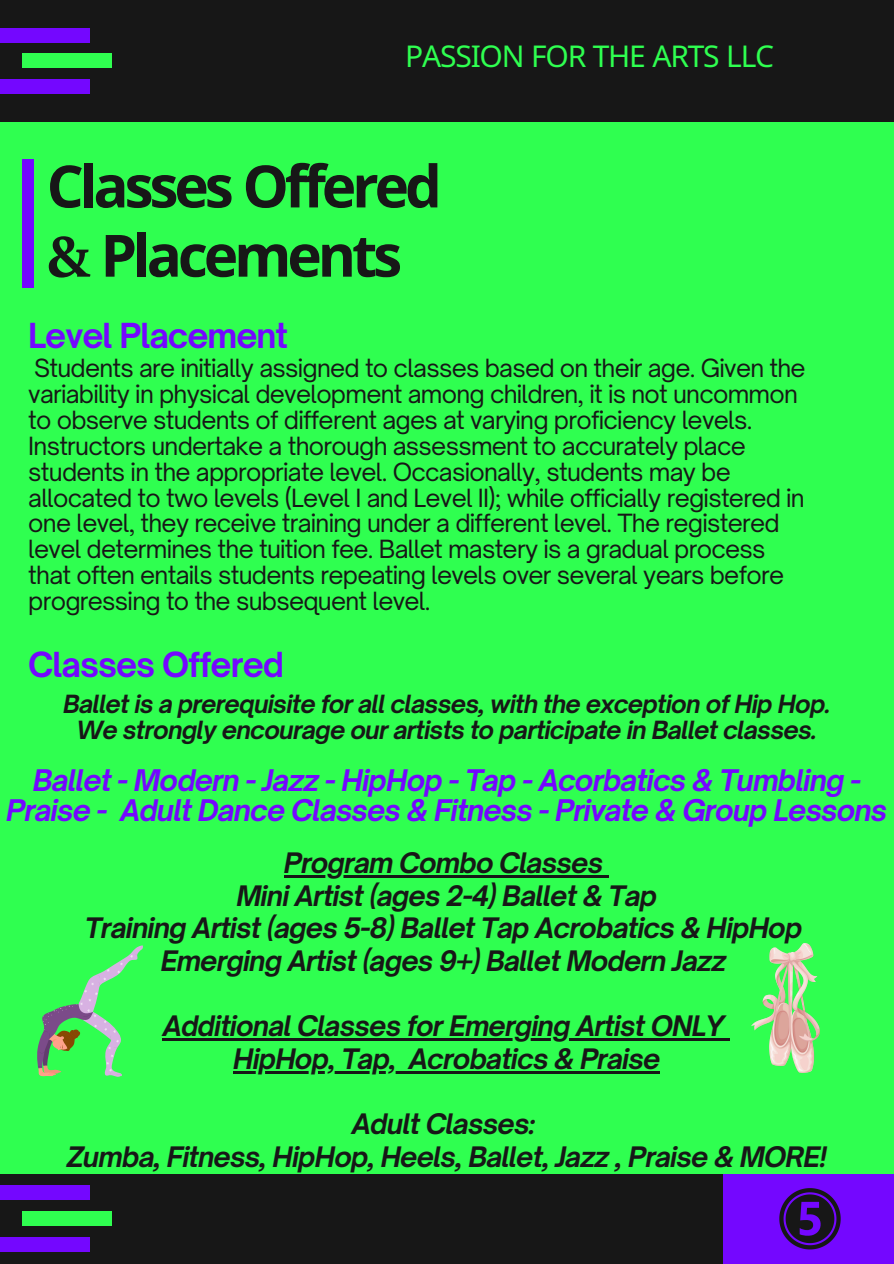
<style>
.page{position:relative;width:894px;height:1264px;background:#fff}
.page>*{position:absolute;margin:0;border:0;box-sizing:border-box;transform-origin:0 0}
.t1{font:700 58.35px "Noto Sans";letter-spacing:-.07em;color:#171717}
.t2{font:700 33px "Open Sauce One";letter-spacing:-.03em;color:#7407ff}
.t3{font:30px "Noto Sans";letter-spacing:-.04em;color:#2fff50}
.t4{font:italic 700 28.5px/30.3px "Open Sauce One";letter-spacing:-.03em;color:#7407ff;text-align:center}
.t5{font:italic 700 27px/32.7px "Open Sauce One";letter-spacing:-.03em;color:#171717;text-align:center}
.t6{font:24px/25.8px "Open Sauce One";letter-spacing:-.03em;color:#171717}
.t7{font:italic 700 24px/25.8px "Open Sauce One";letter-spacing:-.03em;color:#171717;text-align:center}
.s1{font-family:"Vesper Devanagari Pro"}
</style>
<div class="page">
<div style="left:0;top:0;width:893px;height:1263px;background:#2fff50"></div>
<div style="left:0;top:0;width:893px;height:122px;background:#171717"></div>
<div style="left:0;top:28px;width:89px;height:14px;background:#7407ff"></div>
<div style="left:22px;top:54px;width:90px;height:14px;background:#2fff50"></div>
<div style="left:0;top:80px;width:89px;height:14px;background:#7407ff"></div>
<div style="left:707px;top:1174px;width:186px;height:89px;background:#7407ff"></div>
<div style="left:0;top:1174px;width:722px;height:89px;background:#171717"></div>
<div style="left:0;top:1185px;width:89px;height:15px;background:#7407ff"></div>
<div style="left:22px;top:1211px;width:90px;height:15px;background:#2fff50"></div>
<div style="left:0;top:1237px;width:89px;height:15px;background:#7407ff"></div>
<div style="left:22px;top:159px;width:12px;height:129px;background:#7407ff"></div>
<svg style="left:779px;top:1188px;width:61px;height:61px"></svg>
<hr style="left:284px;top:875px;width:318px;height:2px;background:#171717">
<svg style="left:602px;top:875px;width:6px;height:2px"></svg>
<hr style="left:163px;top:1038px;width:560px;height:2px;background:#171717">
<svg style="left:723px;top:1038px;width:7px;height:2px"></svg>
<hr style="left:233px;top:1071px;width:163px;height:2px;background:#171717">
<svg style="left:396px;top:1071px;width:12px;height:2px"></svg>
<hr style="left:408px;top:1071px;width:251px;height:2px;background:#171717">
<img style="left:751px;top:943px;width:68px;height:129px">
<svg style="left:37px;top:945px;width:106px;height:132px"></svg>
<h3 class="t3" style="left:405px;top:35px;width:370px">PASSION FOR THE ARTS LLC</h3>
<h5 class="t1" style="left:47px;top:145px;width:396px">Classes Offered</h5>
<h4 class="t1" style="left:47px;top:214px;width:357px"><span class="s1">&amp;</span> Placements</h4>
<h4 class="t2" style="left:28px;top:315px;width:261px">Level Placement</h4>
<h4 class="t6" style="left:28px;top:355px;width:778px">Students are initially assigned to classes based on their age. Given the variability in physical development among children, it is not uncommon to observe students of different ages at varying proficiency levels.<br>Instructors undertake a thorough assessment to accurately place students in the appropriate level. Occasionally, students may be allocated to two levels (Level I and Level II); while officially registered in one level, they receive training under a different level. The registered level determines the tuition fee. Ballet mastery is a gradual process that often entails students repeating levels over several years before progressing to the subsequent level.</h4>
<h4 class="t2" style="left:28px;top:644px;width:257px">Classes Offered</h4>
<p class="t7" style="left:63px;top:690px;width:768px">Ballet is a prerequisite for all classes, with the exception of Hip Hop.<br>We strongly encourage our artists to participate in Ballet classes.</p>
<p class="t4" style="left:6px;top:765px;width:882px">Ballet - Modern - Jazz - HipHop - Tap - Acorbatics &amp; Tumbling -<br>Praise - Adult Dance Classes &amp; Fitness - Private &amp; Group Lessons</p>
<h2 class="t5" style="left:85px;top:846px;width:719px">Program Combo Classes<br>Mini Artist (ages 2-4) Ballet &amp; Tap<br>Training Artist (ages 5-8) Ballet Tap Acrobatics &amp; HipHop Emerging Artist (ages 9+) Ballet Modern Jazz</h2>
<h1 class="t5" style="left:163px;top:1009px;width:563px">Additional Classes for Emerging Artist ONLY</h1>
<h1 class="t5" style="left:233px;top:1042px;width:428px">HipHop, Tap, Acrobatics &amp; Praise</h1>
<h1 class="t5" style="left:352px;top:1107px;width:185px">Adult Classes:</h1>
<h3 class="t5" style="left:67px;top:1140px;width:761px">Zumba, Fitness, HipHop, Heels, Ballet, Jazz , Praise &amp; MORE!</h3>
</div>
